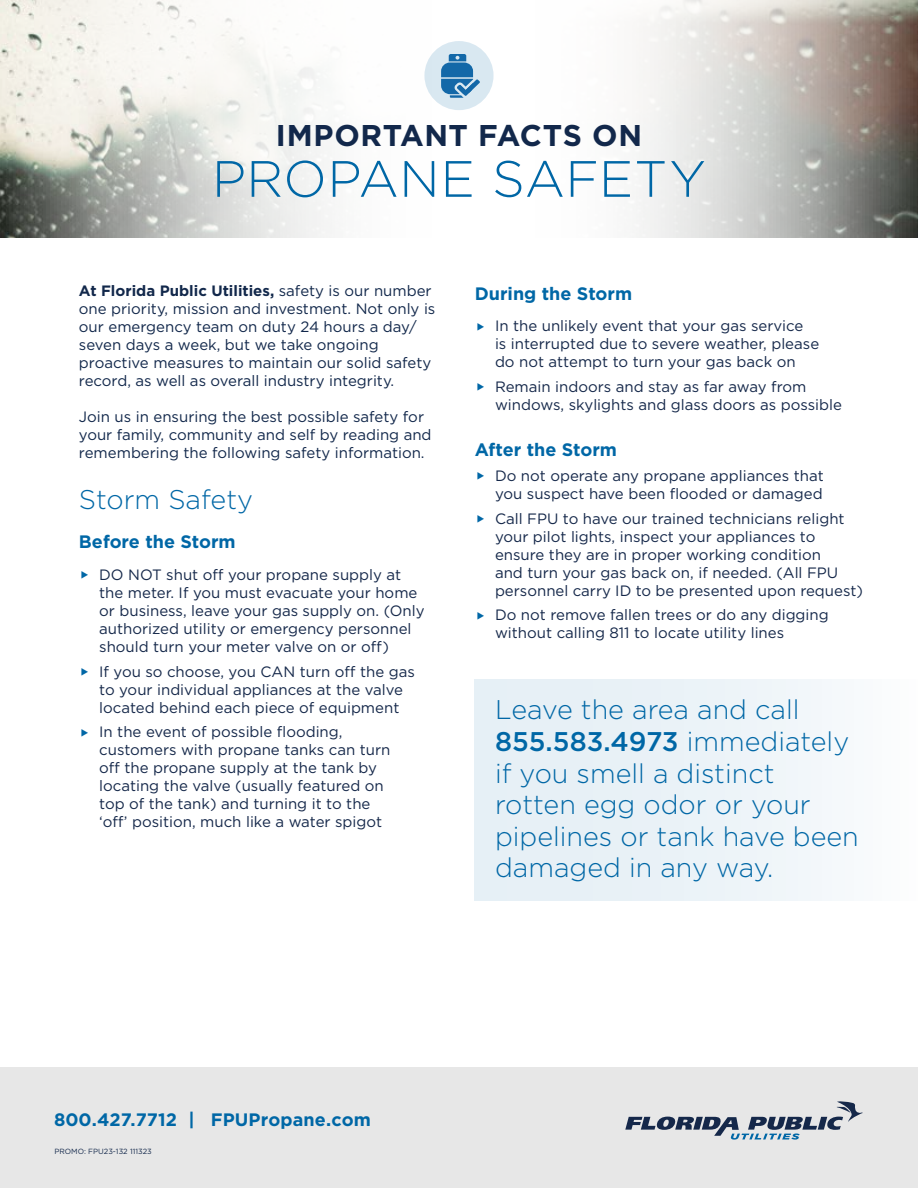
<style>
.page{position:relative;width:918px;height:1188px;background:#fff}
.page>*{position:absolute;margin:0;border:0;box-sizing:border-box;transform-origin:0 0}
.t1{font:300 51px "Gotham";letter-spacing:.01em;color:#0067a6}
.t2{font:700 30px "Gotham";letter-spacing:.02em;color:#12284b}
.H2_18pt_light_in_box{font:300 27px/31.5px "Gotham";color:#0067a6}
.Body_Bullets{font:700 18px "Gotham";color:#0067a6}
.Body_Bullets-2{font:15px/18px "Gotham";color:#15284a}
.Body_Text{font:15px/18px "Gotham";color:#12284b}
.t3{font:7.5px "Gotham";color:#13284b}
.s1{font-weight:700}
.s2{font-weight:500}
</style>
<div class="page">
<div style="left:475px;top:679px;width:443px;height:222px;background:linear-gradient(to right,#e2edf4,#f9fbfc)"></div>
<div style="left:0;top:1067px;width:918px;height:121px;background:#e7e7e7"></div>
<img style="left:0;top:0;width:918px;height:238px">
<div style="left:424px;top:41px;width:70px;height:69px;background:#d9e8f1;border-radius:50%"></div>
<svg style="left:441px;top:54px;width:39px;height:44px"></svg>
<svg style="left:625px;top:1101px;width:238px;height:39px"></svg>
<p class="t2" style="left:276px;top:115px;width:368px">IMPORTANT FACTS ON</p>
<p class="t1" style="left:212px;top:151px;width:495px">PROPANE SAFETY</p>
<p class="Body_Text" style="left:79px;top:281px;width:358px"><span class="s1">At Florida Public Utilities,</span> safety is our number one priority, mission and investment. Not only is our emergency team on duty 24 hours a day/ seven days a week, but we take ongoing proactive measures to maintain our solid safety record, as well as overall industry integrity.</p>
<p class="Body_Text" style="left:79px;top:407px;width:354px">Join us in ensuring the best possible safety for your family, community and self by reading and remembering the following safety information.</p>
<h2 class="H2_18pt_light_in_box" style="left:79px;top:483px;width:176px">Storm Safety</h2>
<p class="Body_Bullets" style="left:79px;top:530px;width:158px">Before the Storm</p>
<p class="Body_Bullets-2" style="left:99px;top:565px;width:327px">DO NOT shut off your propane supply at the meter. If you must evacuate your home or business, leave your gas supply on. (Only authorized utility or emergency personnel should turn your meter valve on or off)</p>
<p class="Body_Bullets-2" style="left:99px;top:662px;width:317px">If you so choose, you CAN turn off the gas to your individual appliances at the valve located behind each piece of equipment</p>
<p class="Body_Bullets-2" style="left:99px;top:723px;width:293px">In the event of possible flooding, customers with propane tanks can turn off the propane supply at the tank by locating the valve (usually featured on top of the tank) and turning it to the ‘off’ position, much like a water spigot</p>
<p class="Body_Bullets" style="left:475px;top:281px;width:159px">During the Storm</p>
<p class="Body_Bullets-2" style="left:495px;top:317px;width:326px">In the unlikely event that your gas service<br>is interrupted due to severe weather, please do not attempt to turn your gas back on</p>
<p class="Body_Bullets-2" style="left:495px;top:377px;width:348px">Remain indoors and stay as far away from windows, skylights and glass doors as possible</p>
<p class="Body_Bullets" style="left:475px;top:438px;width:144px">After the Storm</p>
<p class="Body_Bullets-2" style="left:495px;top:466px;width:330px">Do not operate any propane appliances that you suspect have been flooded or damaged</p>
<p class="Body_Bullets-2" style="left:495px;top:509px;width:369px">Call FPU to have our trained technicians relight your pilot lights, inspect your appliances to ensure they are in proper working condition<br>and turn your gas back on, if needed. (All FPU personnel carry ID to be presented upon request)</p>
<p class="Body_Bullets-2" style="left:495px;top:606px;width:335px">Do not remove fallen trees or do any digging without calling 811 to locate utility lines</p>
<p class="H2_18pt_light_in_box" style="left:495px;top:694px;width:365px">Leave the area and call<br><span class="s2">855.583.4973</span> immediately if you smell a distinct rotten egg odor or your pipelines or tank have been damaged in any way.</p>
<p class="Body_Bullets" style="left:54px;top:1108px;width:319px">800.427.7712 | FPUPropane.com</p>
<p class="t3" style="left:54px;top:1146px;width:99px">PROMO: FPU23-132 111323</p>
</div>
